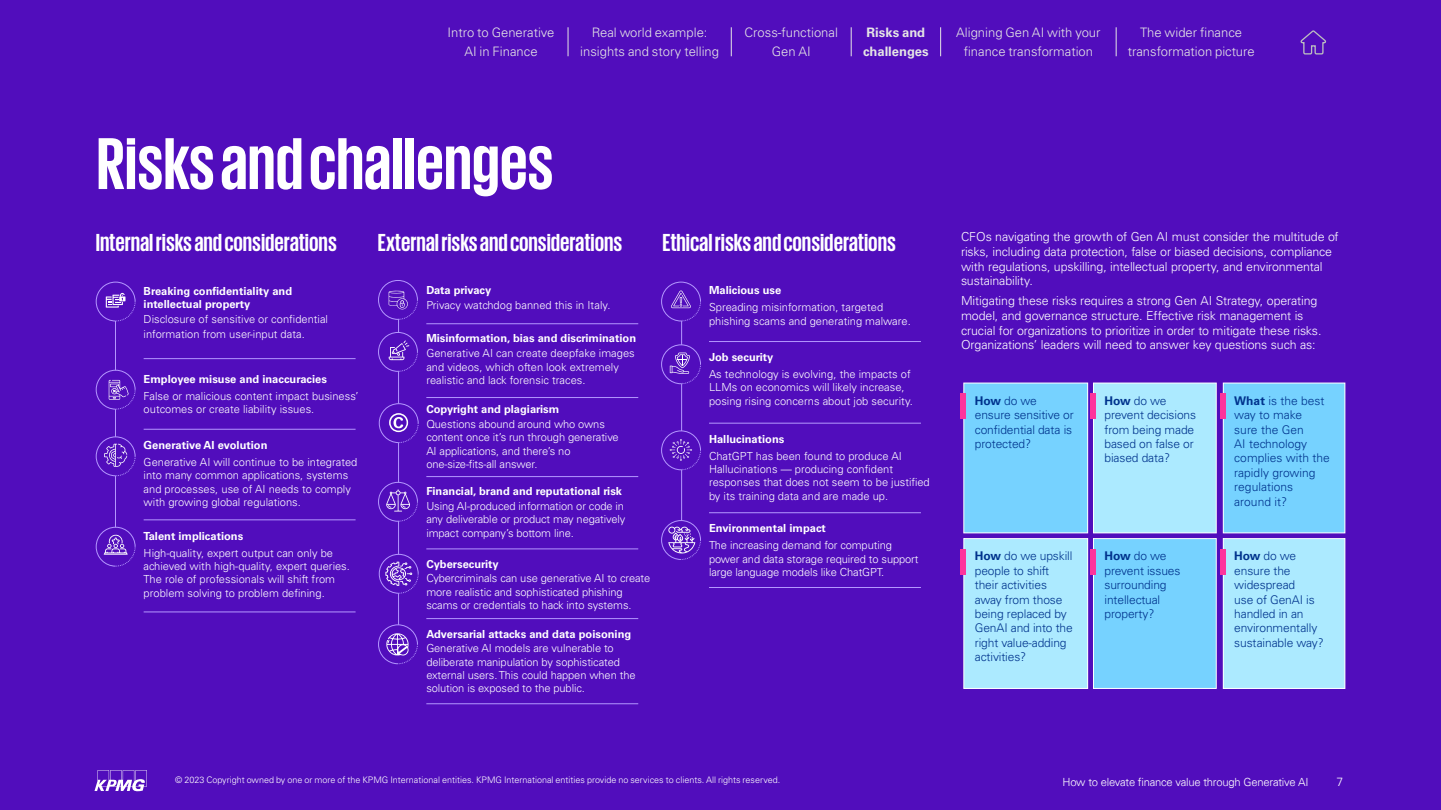
<style>
.page{position:relative;width:1441px;height:810px;background:#fff}
.page>*{position:absolute;margin:0;border:0;box-sizing:border-box;transform-origin:0 0}
.t1{font:700 75px "KPMG";color:#fff}
.t2{font:700 25.2px "KPMG";color:#fff}
.t3{font:300 13.05px/19.6px "Univers LT Std";color:#e5e5e5;text-align:center}
.t4{font:700 13.05px/19.6px "Univers LT Std";color:#e5e5e5}
.t5{font:300 12.38px/14.9px "Univers LT Std";letter-spacing:-.01em;color:#fff}
.t6{font:300 12px/14.4px "Univers LT Std";letter-spacing:-.01em;color:#00338d}
.t7{font:300 12px "Univers LT Std";color:#fff}
.t8{font:300 11.25px "Univers 45";letter-spacing:-.02em;color:#fff}
.t9{font:300 11.1px/13.4px "Univers LT Std";color:#fff}
.t10{font:700 11.1px/13.4px "Univers LT Std";color:#fff}
.t11{font:300 9px "Univers LT Std";color:#fff}
.s1{font-weight:700}
</style>
<div class="page">
<div style="left:0;top:0;width:1440px;height:810px;background:#510dbc"></div>
<hr style="left:398px;top:316px;width:1px;height:332px;background:#b497ff">
<hr style="left:115px;top:316px;width:1px;height:241px;background:#b497ff">
<hr style="left:681px;top:316px;width:1px;height:223px;background:#b497ff">
<hr style="left:426px;top:323px;width:212px;height:1px;background:#b497ff">
<hr style="left:426px;top:397px;width:212px;height:1px;background:#b497ff">
<hr style="left:144px;top:358px;width:211px;height:1px;background:#b497ff">
<hr style="left:709px;top:341px;width:211px;height:1px;background:#b497ff">
<hr style="left:709px;top:423px;width:211px;height:1px;background:#b497ff">
<hr style="left:709px;top:512px;width:211px;height:1px;background:#b497ff">
<hr style="left:709px;top:587px;width:211px;height:1px;background:#b497ff">
<hr style="left:144px;top:612px;width:211px;height:1px;background:#b497ff">
<hr style="left:144px;top:429px;width:211px;height:1px;background:#b497ff">
<hr style="left:144px;top:520px;width:211px;height:1px;background:#b497ff">
<hr style="left:426px;top:476px;width:212px;height:1px;background:#b497ff">
<hr style="left:426px;top:549px;width:212px;height:1px;background:#b497ff">
<hr style="left:426px;top:618px;width:212px;height:1px;background:#b497ff">
<hr style="left:426px;top:703px;width:212px;height:1px;background:#b497ff">
<svg style="left:96px;top:282px;width:40px;height:39px"></svg>
<svg style="left:96px;top:370px;width:40px;height:40px"></svg>
<svg style="left:96px;top:436px;width:40px;height:40px"></svg>
<svg style="left:96px;top:527px;width:40px;height:40px"></svg>
<svg style="left:378px;top:624px;width:40px;height:40px"></svg>
<svg style="left:378px;top:482px;width:40px;height:40px"></svg>
<svg style="left:661px;top:282px;width:40px;height:39px"></svg>
<svg style="left:378px;top:332px;width:40px;height:40px"></svg>
<svg style="left:661px;top:520px;width:40px;height:40px"></svg>
<svg style="left:661px;top:344px;width:40px;height:40px"></svg>
<svg style="left:378px;top:280px;width:40px;height:40px"></svg>
<svg style="left:379px;top:403px;width:39px;height:40px"></svg>
<svg style="left:379px;top:554px;width:39px;height:40px"></svg>
<svg style="left:661px;top:430px;width:40px;height:40px"></svg>
<div style="left:963px;top:383px;width:124px;height:150px;background:#76d2ff"></div>
<div style="left:1093px;top:383px;width:123px;height:150px;background:#aceaff"></div>
<div style="left:1092px;top:383px;width:124px;height:150px;border:1px solid #fff"></div>
<div style="left:1223px;top:383px;width:121px;height:150px;background:#76d2ff"></div>
<div style="left:1222px;top:383px;width:123px;height:150px;border:1px solid #fff"></div>
<div style="left:963px;top:539px;width:124px;height:149px;background:#aceaff"></div>
<div style="left:963px;top:538px;width:124px;height:151px;border:1px solid #fff"></div>
<div style="left:1093px;top:539px;width:123px;height:149px;background:#76d2ff"></div>
<div style="left:1092px;top:538px;width:124px;height:151px;border:1px solid #fff"></div>
<div style="left:1223px;top:539px;width:121px;height:149px;background:#aceaff"></div>
<div style="left:1222px;top:538px;width:123px;height:151px;border:1px solid #fff"></div>
<div style="left:960px;top:393px;width:6px;height:26px;background:#fd349c"></div>
<div style="left:960px;top:549px;width:6px;height:25px;background:#fd349c"></div>
<div style="left:1090px;top:393px;width:5px;height:26px;background:#fd349c"></div>
<div style="left:1090px;top:549px;width:5px;height:25px;background:#fd349c"></div>
<div style="left:1219px;top:393px;width:6px;height:26px;background:#fd349c"></div>
<div style="left:1219px;top:549px;width:6px;height:25px;background:#fd349c"></div>
<svg style="left:1300px;top:30px;width:26px;height:25px"></svg>
<svg style="left:94px;top:770px;width:53px;height:21px"></svg>
<svg style="left:568px;top:27px;width:1px;height:29px"></svg>
<svg style="left:731px;top:27px;width:1px;height:29px"></svg>
<svg style="left:851px;top:27px;width:1px;height:29px"></svg>
<svg style="left:940px;top:27px;width:1px;height:29px"></svg>
<svg style="left:1115px;top:27px;width:1px;height:29px"></svg>
<p class="t3" style="left:447px;top:22px;width:108px">Intro to Generative<br>AI in Finance</p>
<p class="t4" style="left:863px;top:22px;width:67px">Risks and challenges</p>
<p class="t3" style="left:744px;top:22px;width:95px">Cross-functional<br>Gen AI</p>
<p class="t3" style="left:580px;top:22px;width:140px">Real world example: insights and story telling</p>
<p class="t3" style="left:956px;top:22px;width:146px">Aligning Gen AI with your finance transformation</p>
<p class="t3" style="left:1127px;top:22px;width:128px">The wider finance transformation picture</p>
<h1 class="t1" style="left:96px;top:126px;width:458px">Risks and challenges</h1>
<h2 class="t2" style="left:96px;top:230px;width:242px">Internal risks and considerations</h2>
<h2 class="t2" style="left:378px;top:230px;width:246px">External risks and considerations</h2>
<h2 class="t2" style="left:662px;top:230px;width:235px">Ethical risks and considerations</h2>
<p class="t10" style="left:426px;top:284px;width:66px">Data privacy</p>
<p class="t9" style="left:426px;top:298px;width:185px">Privacy watchdog banned this in Italy.</p>
<p class="t10" style="left:426px;top:332px;width:211px">Misinformation, bias and discrimination</p>
<p class="t9" style="left:426px;top:347px;width:210px">Generative AI can create deepfake images and videos, which often look extremely realistic and lack forensic traces.</p>
<p class="t10" style="left:709px;top:284px;width:74px">Malicious use</p>
<p class="t9" style="left:709px;top:301px;width:203px">Spreading misinformation, targeted phishing scams and generating malware.</p>
<p class="t10" style="left:709px;top:350px;width:66px">Job security</p>
<p class="t9" style="left:709px;top:367px;width:205px">As technology is evolving, the impacts of<br>LLMs on economics will likely increase, posing rising concerns about job security.</p>
<p class="t10" style="left:709px;top:432px;width:77px">Hallucinations</p>
<p class="t9" style="left:709px;top:449px;width:222px">ChatGPT has been found to produce AI Hallucinations — producing confident responses that does not seem to be justified by its training data and are made up.</p>
<p class="t10" style="left:709px;top:522px;width:118px">Environmental impact</p>
<p class="t9" style="left:709px;top:539px;width:211px">The increasing demand for computing power and data storage required to support large language models like ChatGPT.</p>
<p class="t10" style="left:144px;top:284px;width:150px">Breaking confidentiality and intellectual property</p>
<p class="t9" style="left:144px;top:312px;width:186px;line-height:14.8px">Disclosure of sensitive or confidential information from user-input data.</p>
<p class="t10" style="left:144px;top:372px;width:185px">Employee misuse and inaccuracies</p>
<p class="t9" style="left:144px;top:389px;width:216px">False or malicious content impact business’ outcomes or create liability issues.</p>
<p class="t10" style="left:144px;top:439px;width:125px">Generative AI evolution</p>
<p class="t9" style="left:144px;top:456px;width:215px">Generative AI will continue to be integrated into many common applications, systems and processes, use of AI needs to comply with growing global regulations.</p>
<p class="t10" style="left:426px;top:403px;width:134px">Copyright and plagiarism</p>
<p class="t9" style="left:426px;top:417px;width:194px">Questions abound around who owns content once it’s run through generative AI applications, and there’s no one-size-fits-all answer.</p>
<p class="t10" style="left:426px;top:485px;width:197px">Financial, brand and reputational risk</p>
<p class="t9" style="left:426px;top:499px;width:201px;text-align:justify">Using AI-produced information or code in any deliverable or product may negatively impact company’s bottom line.</p>
<p class="t10" style="left:426px;top:557px;width:74px">Cybersecurity</p>
<p class="t9" style="left:426px;top:572px;width:225px">Cybercriminals can use generative AI to create more realistic and sophisticated phishing scams or credentials to hack into systems.</p>
<p class="t10" style="left:426px;top:627px;width:206px">Adversarial attacks and data poisoning</p>
<p class="t9" style="left:426px;top:642px;width:211px">Generative AI models are vulnerable to deliberate manipulation by sophisticated external users. This could happen when the solution is exposed to the public.</p>
<p class="t10" style="left:144px;top:529px;width:101px">Talent implications</p>
<p class="t9" style="left:144px;top:546px;width:208px">High-quality, expert output can only be achieved with high-quality, expert queries.<br>The role of professionals will shift from problem solving to problem defining.</p>
<p class="t5" style="left:960px;top:229px;width:379px">CFOs navigating the growth of Gen AI must consider the multitude of risks, including data protection, false or biased decisions, compliance with regulations, upskilling, intellectual property, and environmental sustainability.</p>
<p class="t5" style="left:960px;top:293px;width:362px">Mitigating these risks requires a strong Gen AI Strategy, operating model, and governance structure. Effective risk management is crucial for organizations to prioritize in order to mitigate these risks.<br>Organizations’ leaders will need to answer key questions such as:</p>
<p class="t6" style="left:974px;top:393px;width:100px"><span class="s1">How</span> do we ensure sensitive or confidential data is protected?</p>
<p class="t6" style="left:1104px;top:393px;width:93px"><span class="s1">How</span> do we prevent decisions from being made based on false or biased data?</p>
<p class="t6" style="left:1234px;top:393px;width:97px"><span class="s1">What</span> is the best way to make<br>sure the Gen<br>AI technology complies with the rapidly growing regulations around it?</p>
<p class="t6" style="left:974px;top:549px;width:100px"><span class="s1">How</span> do we upskill people to shift their activities away from those being replaced by<br>GenAI and into the right value-adding activities?</p>
<p class="t6" style="left:1104px;top:549px;width:77px"><span class="s1">How</span> do we prevent issues surrounding intellectual property?</p>
<p class="t6" style="left:1234px;top:549px;width:91px"><span class="s1">How</span> do we ensure the widespread<br>use of GenAI is handled in an environmentally sustainable way?</p>
<p class="t11" style="left:175px;top:775px;width:606px">© 2023 Copyright owned by one or more of the KPMG International entities. KPMG International entities provide no services to clients. All rights reserved.</p>
<p class="t8" style="left:1062px;top:775px;width:247px">How to elevate finance value through Generative AI</p>
<p class="t7" style="left:1336px;top:774px;width:8px">7</p>
</div>
